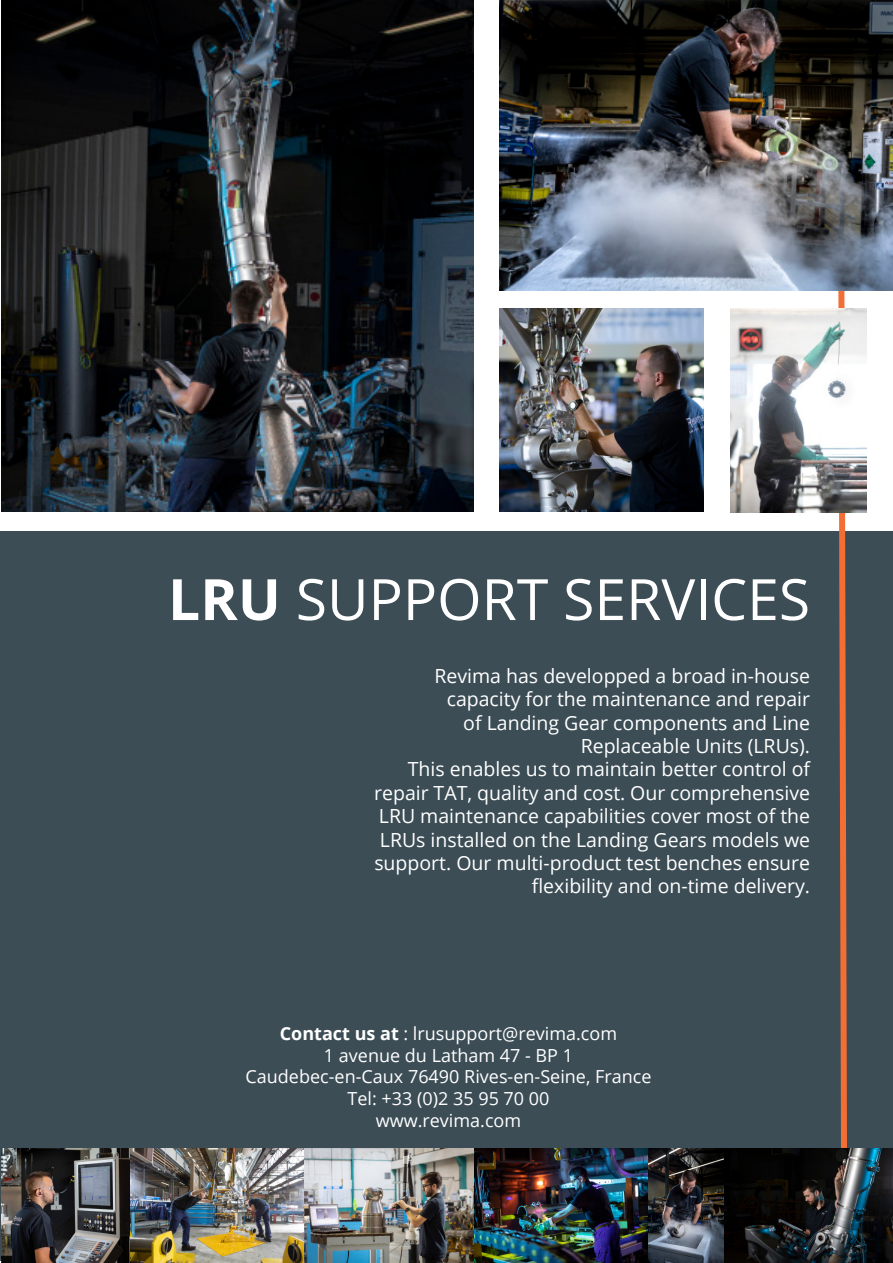
<style>
.page{position:relative;width:893px;height:1263px;background:#fff}
.page>*{position:absolute;margin:0;border:0;box-sizing:border-box;transform-origin:0 0}
.t1{font:57px "Open Sans";color:#fff}
.t2{font:19.5px/23.4px "Open Sans";color:#fff;text-align:right}
.t3{font:18px "Open Sans";color:#fff}
.s1{font-weight:700}
</style>
<div class="page">
<div style="left:0;top:531px;width:893px;height:730px;background:#3c4d55"></div>
<svg style="left:834px;top:290px;width:16px;height:858px"></svg>
<img style="left:1px;top:0;width:473px;height:512px">
<img style="left:499px;top:0;width:394px;height:290px">
<img style="left:2px;top:1148px;width:891px;height:115px">
<img style="left:730px;top:308px;width:137px;height:204px">
<img style="left:499px;top:308px;width:205px;height:203px">
<p class="t1" style="left:168px;top:560px;width:644px"><span class="s1">LRU</span> SUPPORT SERVICES</p>
<p class="t2" style="left:434px;top:663px;width:377px">Revima has developped a broad in-house capacity for the maintenance and repair of Landing Gear components and Line Replaceable Units (LRUs).</p>
<p class="t2" style="left:374px;top:757px;width:437px">This enables us to maintain better control of repair TAT, quality and cost. Our comprehensive LRU maintenance capabilities cover most of the LRUs installed on the Landing Gears models we support. Our multi-product test benches ensure flexibility and on-time delivery.</p>
<p class="t3" style="left:280px;top:1021px;width:339px"><span class="s1">Contact us at</span> : lrusupport@revima.com</p>
<p class="t3" style="left:324px;top:1043px;width:251px">1 avenue du Latham 47 - BP 1</p>
<p class="t3" style="left:246px;top:1064px;width:407px">Caudebec-en-Caux 76490 Rives-en-Seine, France</p>
<p class="t3" style="left:347px;top:1086px;width:203px">Tel: +33 (0)2 35 95 70 00</p>
<p class="t3" style="left:376px;top:1108px;width:147px">www.revima.com</p>
</div>
